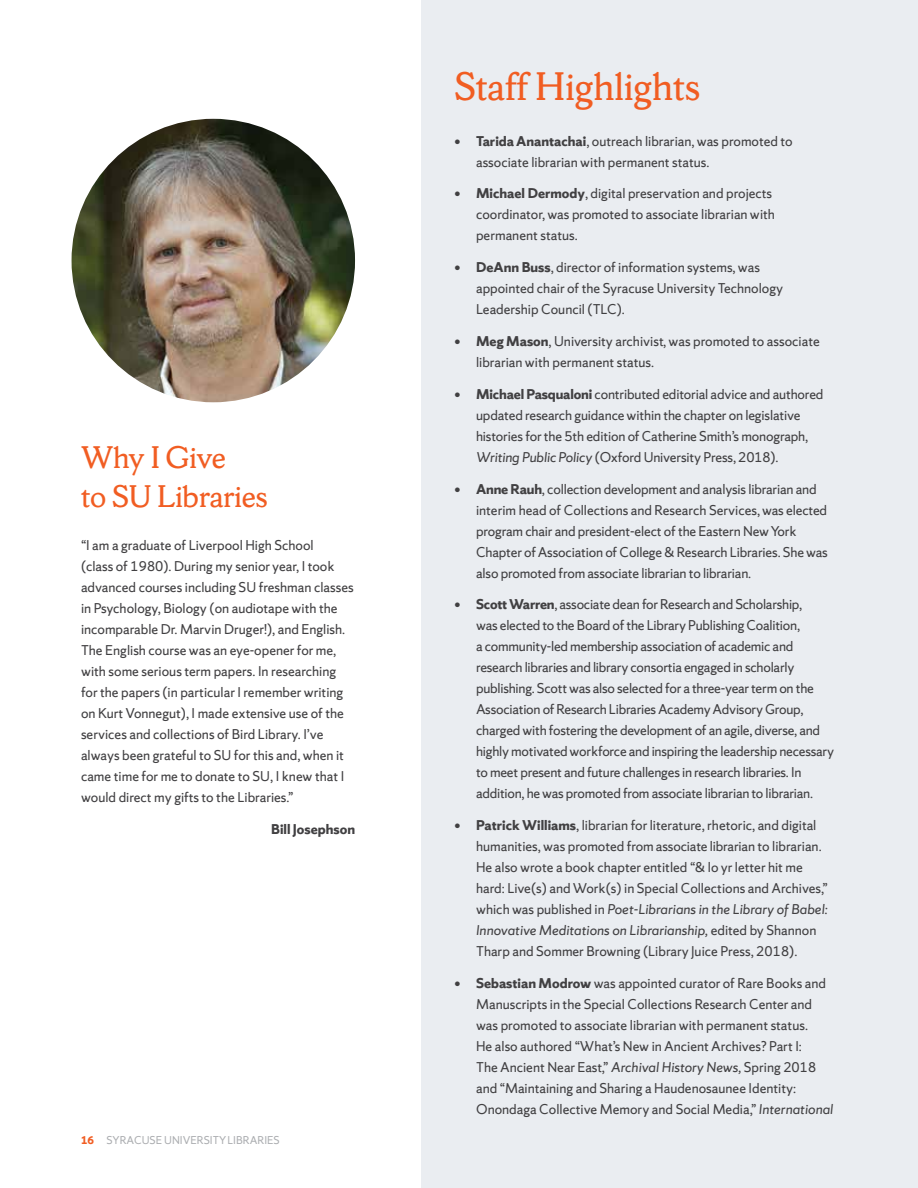
<style>
.page{position:relative;width:918px;height:1188px;background:#fff}
.page>*{position:absolute;margin:0;border:0;box-sizing:border-box;transform-origin:0 0}
.Header__Serif__-_H1{font:42px "Sherman Serif";color:#f15d22}
.Side_Header__Serif{font:33px/39.6px "Sherman Serif";color:#f15d22}
.body{font:15px/21px "Sherman Sans";color:#414042}
.body-2{font:700 15px "Sherman Sans";color:#414042}
.t1{font:12px "Sherman Sans";color:#acaeb1}
.s1{font-weight:700;color:#f15d22}
.s2{font-weight:700}
.s3{font-style:italic}
</style>
<div class="page">
<div style="left:421px;top:0;width:497px;height:1188px;background:#eaedf1"></div>
<img style="left:72px;top:119px;width:283px;height:283px;border-radius:142px">
<p class="Side_Header__Serif" style="left:81px;top:436px;width:188px">Why I Give<br>to SU Libraries</p>
<p class="body" style="left:81px;top:534px;width:274px">“I am a graduate of Liverpool High School<br>(class of 1980). During my senior year, I took advanced courses including SU freshman classes in Psychology, Biology (on audiotape with the incomparable Dr. Marvin Druger!), and English.<br>The English course was an eye-opener for me, with some serious term papers. In researching for the papers (in particular I remember writing on Kurt Vonnegut), I made extensive use of the services and collections of Bird Library. I’ve always been grateful to SU for this and, when it came time for me to donate to SU, I knew that I would direct my gifts to the Libraries.”</p>
<p class="body-2" style="left:271px;top:819px;width:85px">Bill Josephson</p>
<p class="t1" style="left:81px;top:1133px;width:200px"><span class="s1">16</span> SYRACUSE UNIVERSITY LIBRARIES</p>
<h1 class="Header__Serif__-_H1" style="left:454px;top:60px;width:247px">Staff Highlights</h1>
<p class="body" style="left:476px;top:130px;width:318px;text-indent:-22px"><span class="s2">• Tarida Anantachai</span>, outreach librarian, was promoted to associate librarian with permanent status.</p>
<p class="body" style="left:476px;top:183px;width:300px;text-indent:-22px"><span class="s2">• Michael Dermody</span>, digital preservation and projects coordinator, was promoted to associate librarian with permanent status.</p>
<p class="body" style="left:476px;top:257px;width:309px;text-indent:-22px"><span class="s2">• DeAnn Buss</span>, director of information systems, was appointed chair of the Syracuse University Technology<br>Leadership Council (TLC).</p>
<p class="body" style="left:476px;top:330px;width:345px;text-indent:-22px"><span class="s2">• Meg Mason</span>, University archivist, was promoted to associate librarian with permanent status.</p>
<p class="body" style="left:476px;top:383px;width:349px;text-indent:-22px"><span class="s2">• Michael Pasqualoni</span> contributed editorial advice and authored updated research guidance within the chapter on legislative histories for the 5th edition of Catherine Smith’s monograph, <span class="s3">Writing Public Policy</span> (Oxford University Press, 2018).</p>
<p class="body" style="left:476px;top:478px;width:353px;text-indent:-22px"><span class="s2">• Anne Rauh</span>, collection development and analysis librarian and interim head of Collections and Research Services, was elected program chair and president-elect of the Eastern New York Chapter of Association of College &amp; Research Libraries. She was also promoted from associate librarian to librarian.</p>
<p class="body" style="left:476px;top:594px;width:359px;text-indent:-22px"><span class="s2">• Scott Warren</span>, associate dean for Research and Scholarship,<br>was elected to the Board of the Library Publishing Coalition,<br>a community-led membership association of academic and research libraries and library consortia engaged in scholarly publishing. Scott was also selected for a three-year term on the Association of Research Libraries Academy Advisory Group, charged with fostering the development of an agile, diverse, and highly motivated workforce and inspiring the leadership necessary to meet present and future challenges in research libraries. In addition, he was promoted from associate librarian to librarian.</p>
<p class="body" style="left:476px;top:815px;width:353px;text-indent:-22px"><span class="s2">• Patrick Williams</span>, librarian for literature, rhetoric, and digital humanities, was promoted from associate librarian to librarian.<br>He also wrote a book chapter entitled “&amp; lo yr letter hit me hard: Live(s) and Work(s) in Special Collections and Archives,” which was published in <span class="s3">Poet-Librarians in the Library of Babel:<br>Innovative Meditations on Librarianship,</span> edited by Shannon Tharp and Sommer Browning (Library Juice Press, 2018).</p>
<p class="body" style="left:476px;top:972px;width:359px;text-indent:-22px"><span class="s2">• Sebastian Modrow</span> was appointed curator of Rare Books and Manuscripts in the Special Collections Research Center and was promoted to associate librarian with permanent status.<br>He also authored “What’s New in Ancient Archives? Part I:<br>The Ancient Near East,” <span class="s3">Archival History News,</span> Spring 2018 and “Maintaining and Sharing a Haudenosaunee Identity:<br>Onondaga Collective Memory and Social Media,” <span class="s3">International</span></p>
</div>
